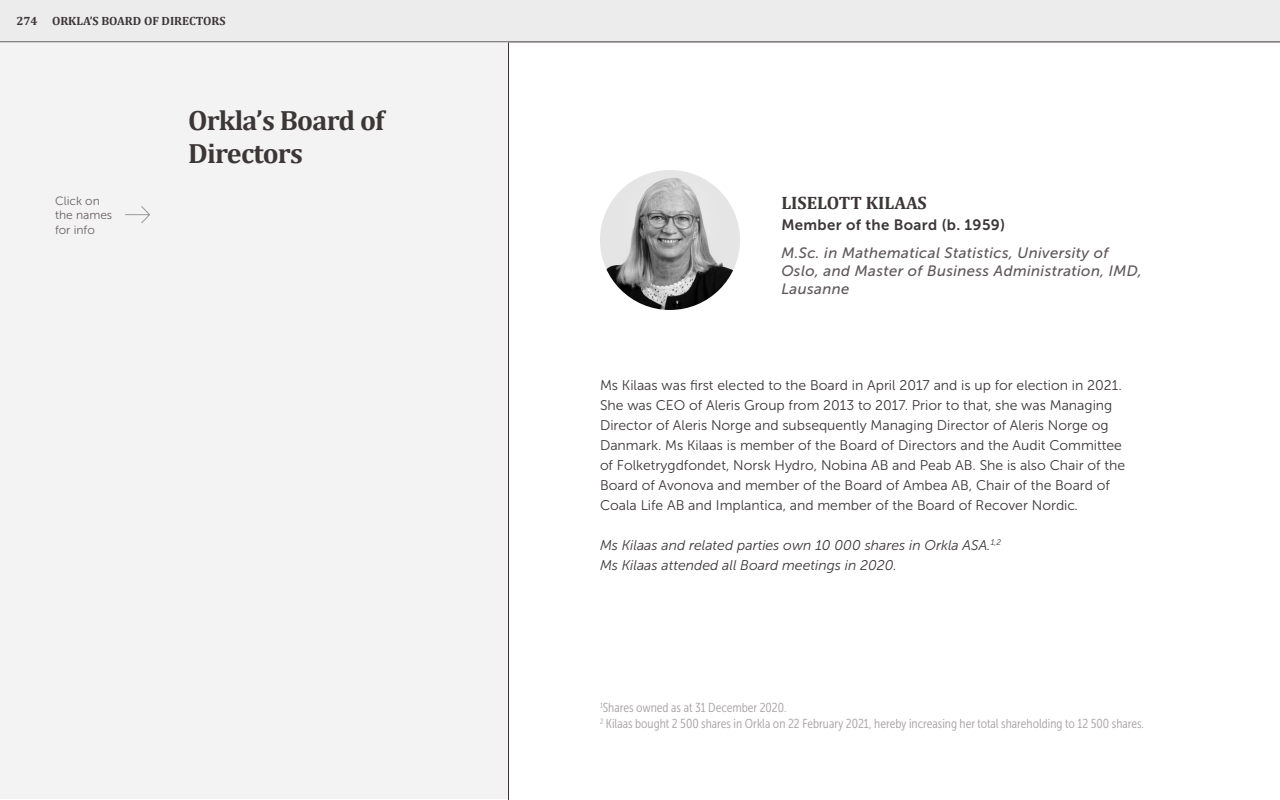
<style>
.page{position:relative;width:1280px;height:800px;background:#fff}
.page>*{position:absolute;margin:0;border:0;box-sizing:border-box;transform-origin:0 0}
.t1{font:700 28px/33.6px "Cambria";letter-spacing:-.025em;color:#3c3637}
.t2{font:700 18px "Cambria";color:#3c3637}
.t3{font:italic 15px/18px "Museo Sans 500";letter-spacing:.025em;color:#5f585b}
.t4{font:15px "Museo Sans 700";letter-spacing:.025em;color:#3c3637}
.t5{font:14px/20px "Museo Sans 300";color:#3c3637}
.t6{font:italic 14px/20px "Museo Sans 300";color:#3c3637}
.t7{font:13px/15.6px "Museo Sans Cond 300";color:#a6a0a3}
.t8{font:700 12px "Cambria";color:#3c3637}
.t9{font:12px/14.4px "Museo Sans 300";color:#6a6265}
.s1{font-style:italic}
</style>
<div class="page">
<div style="left:0;top:0;width:1280px;height:42px;background:#ececec"></div>
<img style="left:600px;top:170px;width:140px;height:140px;border-radius:70px">
<div style="left:0;top:42px;width:509px;height:757px;background:#f3f3f3"></div>
<svg style="left:125px;top:206px;width:25px;height:18px"></svg>
<hr style="left:508px;top:42px;width:1px;height:758px;background:#3c3637">
<p class="t8" style="left:16px;top:12px;width:23px">274</p>
<p class="t8" style="left:52px;top:12px;width:175px">ORKLA’S BOARD OF DIRECTORS</p>
<p class="t9" style="left:55px;top:193px;width:59px">Click on the names for info</p>
<h1 class="t1" style="left:188px;top:103px;width:198px">Orkla’s Board of<br>Directors</h1>
<p class="t2" style="left:781px;top:190px;width:147px">LISELOTT KILAAS</p>
<p class="t4" style="left:781px;top:216px;width:225px">Member of the Board (b. 1959)</p>
<p class="t3" style="left:781px;top:244px;width:362px">M.Sc. in Mathematical Statistics, University of<br>Oslo, and Master of Business Administration, IMD,<br>Lausanne</p>
<p class="t5" style="left:600px;top:375px;width:527px">Ms Kilaas was first elected to the Board in April 2017 and is up for election in 2021.<br>She was CEO of Aleris Group from 2013 to 2017. Prior to that, she was Managing Director of Aleris Norge and subsequently Managing Director of Aleris Norge og Danmark. Ms Kilaas is member of the Board of Directors and the Audit Committee of Folketrygdfondet, Norsk Hydro, Nobina AB and Peab AB. She is also Chair of the Board of Avonova and member of the Board of Ambea AB, Chair of the Board of Coala Life AB and Implantica, and member of the Board of Recover Nordic<span class="s1">.</span></p>
<p class="t6" style="left:600px;top:535px;width:401px">Ms Kilaas and related parties own 10 000 shares in Orkla ASA.<sup>1,2<br></sup>Ms Kilaas attended all Board meetings in 2020.</p>
<p class="t7" style="left:600px;top:700px;width:546px"><sup>1</sup>Shares owned as at 31 December 2020.<br><sup>2</sup> Kilaas bought 2 500 shares in Orkla on 22 February 2021, hereby increasing her total shareholding to 12 500 shares.</p>
</div>
